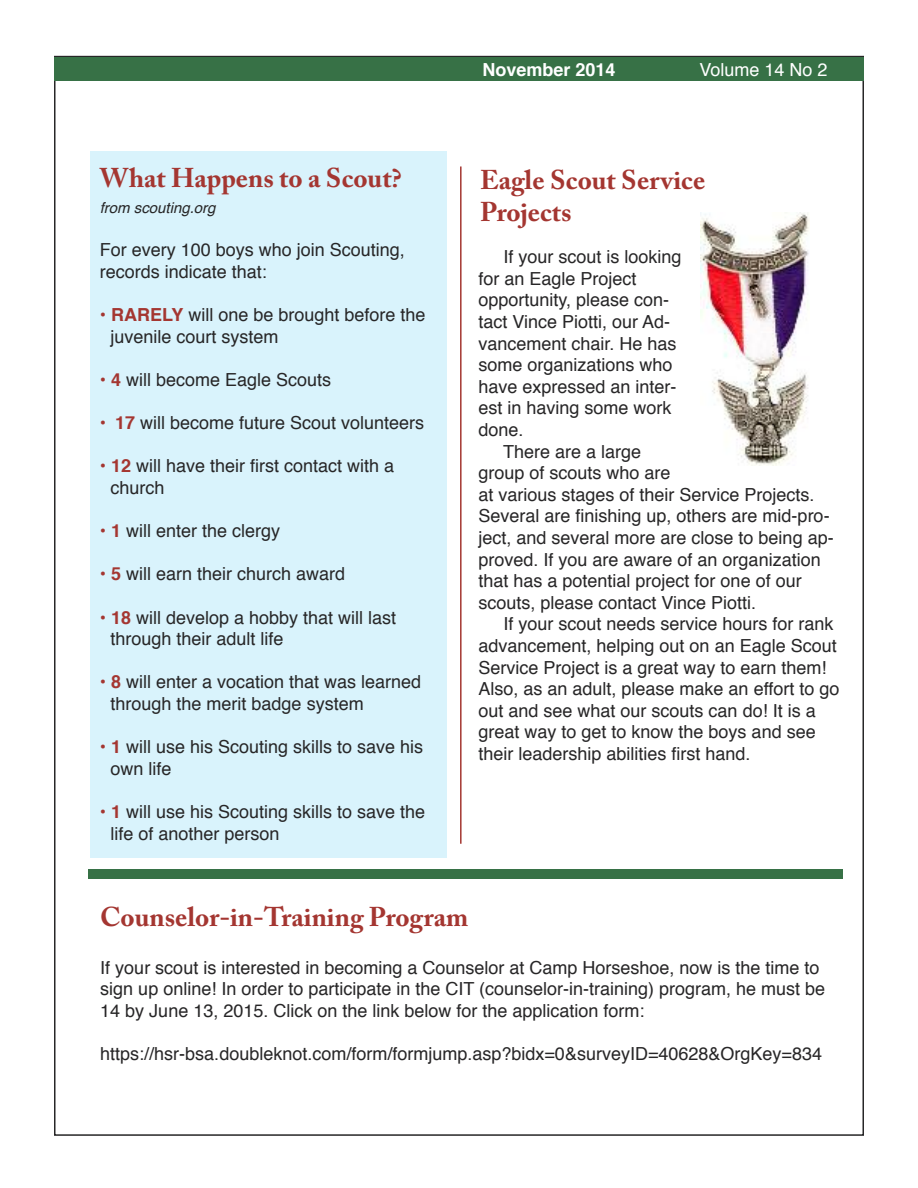
<style>
.page{position:relative;width:918px;height:1188px;background:#fff}
.page>*{position:absolute;margin:0;border:0;box-sizing:border-box;transform-origin:0 0}
.t1{font:700 27px/32.4px "Adobe Caslon Pro";color:#a43631}
.t2{font:18px/21.6px "Helvetica";color:#272627}
.t3{font:700 18px "Helvetica";color:#fff}
.t4{font:18px "Helvetica";color:#fff}
.t5{font:italic 15px "Helvetica";color:#272627}
.s1{font-weight:700;color:#a43631}
</style>
<div class="page">
<div style="left:90px;top:151px;width:357px;height:706px;background:#d9f3fc"></div>
<div style="left:54px;top:57px;width:810px;height:24px;background:#377146"></div>
<hr style="left:460px;top:166px;width:2px;height:678px;background:#a43631">
<div style="left:88px;top:869px;width:755px;height:10px;background:#377146"></div>
<img style="left:700px;top:213px;width:109px;height:252px">
<h1 class="t1" style="left:100px;top:165px;width:304px">What Happens to a Scout?</h1>
<p class="t5" style="left:100px;top:202px;width:117px">from scouting.org</p>
<p class="t2" style="left:100px;top:241px;width:307px">For every 100 boys who join Scouting, records indicate that:</p>
<p class="t2" style="left:111px;top:305px;width:317px;text-indent:-11px"><span class="s1">• rArELY</span> will one be brought before the juvenile court system</p>
<p class="t2" style="left:100px;top:370px;width:233px"><span class="s1">• 4</span> will become Eagle Scouts</p>
<p class="t2" style="left:100px;top:413px;width:326px"><span class="s1">• 17</span> will become future Scout volunteers</p>
<p class="t2" style="left:111px;top:457px;width:285px;text-indent:-11px"><span class="s1">• 12</span> will have their first contact with a church</p>
<p class="t2" style="left:100px;top:521px;width:182px"><span class="s1">• 1</span> will enter the clergy</p>
<p class="t2" style="left:100px;top:565px;width:247px"><span class="s1">• 5</span> will earn their church award</p>
<p class="t2" style="left:111px;top:608px;width:287px;text-indent:-11px"><span class="s1">• 18</span> will develop a hobby that will last through their adult life</p>
<p class="t2" style="left:111px;top:673px;width:312px;text-indent:-11px"><span class="s1">• 8</span> will enter a vocation that was learned through the merit badge system</p>
<p class="t2" style="left:111px;top:737px;width:314px;text-indent:-11px"><span class="s1">• 1</span> will use his Scouting skills to save his own life</p>
<p class="t2" style="left:111px;top:802px;width:316px;text-indent:-11px"><span class="s1">• 1</span> will use his Scouting skills to save the life of another person</p>
<p class="t3" style="left:482px;top:62px;width:135px">November 2014</p>
<p class="t4" style="left:699px;top:62px;width:130px">Volume 14 No 2</p>
<h1 class="t1" style="left:480px;top:166px;width:227px">Eagle Scout Service<br>Projects</h1>
<p class="t2" style="left:504px;top:248px;width:180px">If your scout is looking</p>
<p class="t2" style="left:478px;top:269px;width:160px">for an Eagle Project</p>
<p class="t2" style="left:478px;top:291px;width:192px">opportunity, please con-</p>
<p class="t2" style="left:478px;top:312px;width:193px">tact Vince Piotti, our Ad-</p>
<p class="t2" style="left:478px;top:334px;width:200px">vancement chair. He has</p>
<p class="t2" style="left:479px;top:356px;width:196px">some organizations who</p>
<p class="t2" style="left:479px;top:377px;width:200px">have expressed an inter-</p>
<p class="t2" style="left:479px;top:399px;width:195px">est in having some work</p>
<p class="t2" style="left:479px;top:420px;width:47px">done.</p>
<p class="t2" style="left:503px;top:442px;width:140px">There are a large</p>
<p class="t2" style="left:479px;top:464px;width:194px">group of scouts who are</p>
<p class="t2" style="left:479px;top:485px;width:338px">at various stages of their Service Projects.</p>
<p class="t2" style="left:479px;top:507px;width:353px">Several are finishing up, others are mid-pro-</p>
<p class="t2" style="left:479px;top:528px;width:357px">ject, and several more are close to being ap-</p>
<p class="t2" style="left:479px;top:550px;width:344px">proved. If you are aware of an organization</p>
<p class="t2" style="left:479px;top:572px;width:325px">that has a potential project for one of our</p>
<p class="t2" style="left:479px;top:593px;width:279px">scouts, please contact Vince Piotti.</p>
<p class="t2" style="left:504px;top:615px;width:332px">If your scout needs service hours for rank</p>
<p class="t2" style="left:479px;top:636px;width:360px">advancement, helping out on an Eagle Scout</p>
<p class="t2" style="left:479px;top:658px;width:350px">Service Project is a great way to earn them!</p>
<p class="t2" style="left:479px;top:680px;width:362px">Also, as an adult, please make an effort to go</p>
<p class="t2" style="left:479px;top:701px;width:339px">out and see what our scouts can do! It is a</p>
<p class="t2" style="left:479px;top:723px;width:339px">great way to get to know the boys and see</p>
<p class="t2" style="left:479px;top:744px;width:274px">their leadership abilities first hand.</p>
<h1 class="t1" style="left:100px;top:903px;width:370px">Counselor-in-Training Program</h1>
<p class="t2" style="left:100px;top:958px;width:727px">If your scout is interested in becoming a Counselor at Camp Horseshoe, now is the time to sign up online! In order to participate in the CIT (counselor-in-training) program, he must be<br>14 by June 13, 2015. Click on the link below for the application form:</p>
<p class="t2" style="left:100px;top:1044px;width:723px">https://hsr-bsa.doubleknot.com/form/formjump.asp?bidx=0&amp;surveyID=40628&amp;OrgKey=834</p>
</div>
